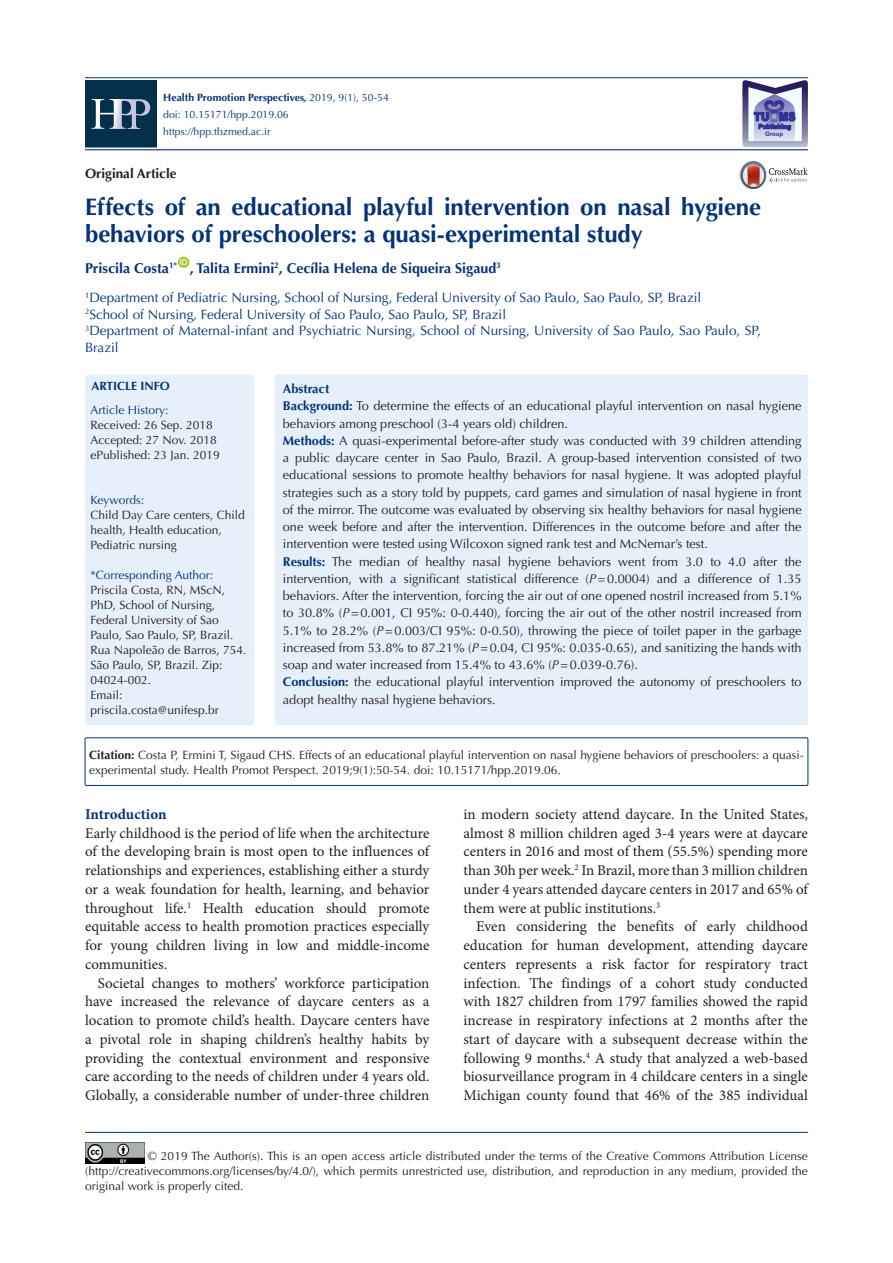
<style>
.page{position:relative;width:893px;height:1263px;background:#fff}
.page>*{position:absolute;margin:0;border:0;box-sizing:border-box;transform-origin:0 0}
.t1{font:700 24px/27px "Optima LT Std";letter-spacing:-.005em;color:#053278}
.t2{font:15px/18.8px "Minion Pro";color:#231f20;text-align:justify}
.t3{font:700 15px "Minion Pro";letter-spacing:-.005em;color:#053278}
.t4{font:700 14.25px "Optima LT Std";color:#053278}
.t5{font:13.5px/16.5px "Optima LT Std";color:#053278}
.t6{font:700 13.5px "Optima LT Std";color:#231f20}
.t7{font:12.75px/17.2px "Optima LT Std";color:#231f20}
.t8{font:700 12.75px "Optima LT Std";color:#053278}
.corresponding{font:12px/15px "Optima LT Std";color:#231f20}
.t9{font:12px "Optima LT Std";color:#053278}
.t10{font:700 12px "Optima LT Std";color:#053278}
.t11{font:900 12px "Arial";color:#2e3092;scale:.82 1}
.t12{font:10.5px "Optima LT Std";color:#053278}
.t13{font:700 10.5px "Optima LT Std";color:#053278}
.t14{font:7.8px "Arial";color:#fff}
.t15{font:700 6px "Arial";color:#2e3092}
.s1{font-style:italic}
.s2{font-weight:400}
.s3{font-weight:700;color:#053278}
.s4{font-weight:700}
</style>
<div class="page">
<hr style="left:85px;top:149px;width:723px;height:1px;background:#053278">
<hr style="left:85px;top:77px;width:723px;height:1px;background:#053278">
<hr style="left:85px;top:1132px;width:723px;height:1px;background:#053278">
<div style="left:178px;top:257px;width:12px;height:11px;background:#a6ce39;border-radius:50%"></div>
<img style="left:85px;top:1143px;width:59px;height:20px">
<img style="left:739px;top:169px;width:2px;height:13px">
<svg style="left:741px;top:161px;width:67px;height:28px"></svg>
<svg style="left:742px;top:80px;width:66px;height:67px"></svg>
<div style="left:275px;top:375px;width:533px;height:350px;background:#e6f0fa"></div>
<div style="left:85px;top:375px;width:169px;height:350px;background:#e6f0fa;border-radius:3px"></div>
<div style="left:85px;top:738px;width:723px;height:47px;border:1px solid #053278"></div>
<div style="left:85px;top:80px;width:71px;height:67px;background:#05304c"></div>
<svg style="left:92px;top:97px;width:20px;height:32px"></svg>
<svg style="left:112px;top:97px;width:16px;height:32px"></svg>
<svg style="left:128px;top:97px;width:24px;height:33px"></svg>
<p class="t13" style="left:163px;top:91px;width:227px">Health Promotion Perspectives<span class="s1">,</span> <span class="s2">2019, 9(1), 50-54</span></p>
<p class="t12" style="left:163px;top:108px;width:127px">doi: 10.15171/hpp.2019.06</p>
<p class="t12" style="left:163px;top:125px;width:109px">https://hpp.tbzmed.ac.ir</p>
<p class="t6" style="left:85px;top:165px;width:93px">Original Article</p>
<p class="t11" style="left:754px;top:108px;width:52px">TU MS</p>
<p class="t15" style="left:765px;top:129px;width:20px">Group</p>
<p class="t1" style="left:85px;top:194px;width:678px">Effects of an educational playful intervention on nasal hygiene behaviors of preschoolers: a quasi-experimental study</p>
<p class="t4" style="left:85px;top:260px;width:94px">Priscila Costa<sup>1*</sup></p>
<p class="t14" style="left:180px;top:257px;width:9px">ID</p>
<p class="t4" style="left:190px;top:260px;width:312px">, Talita Ermini<sup>2</sup>, Cecília Helena de Siqueira Sigaud<sup>3</sup></p>
<p class="t5" style="left:85px;top:290px;width:618px"><sup>1</sup>Department of Pediatric Nursing, School of Nursing, Federal University of Sao Paulo, Sao Paulo, SP, Brazil</p>
<p class="t5" style="left:85px;top:306px;width:422px"><sup>2</sup>School of Nursing, Federal University of Sao Paulo, Sao Paulo, SP, Brazil</p>
<p class="t5" style="left:85px;top:323px;width:677px"><sup>3</sup>Department of Maternal-infant and Psychiatric Nursing, School of Nursing, University of Sao Paulo, Sao Paulo, SP,<br>Brazil</p>
<p class="t10" style="left:91px;top:379px;width:80px">ARTICLE INFO</p>
<p class="t9" style="left:91px;top:403px;width:80px">Article History:</p>
<p class="corresponding" style="left:91px;top:417px;width:124px">Received: 26 Sep. 2018</p>
<p class="corresponding" style="left:91px;top:432px;width:128px">Accepted: 27 Nov. 2018</p>
<p class="corresponding" style="left:91px;top:447px;width:131px">ePublished: 23 Jan. 2019</p>
<p class="t9" style="left:91px;top:493px;width:55px">Keywords:</p>
<p class="corresponding" style="left:91px;top:507px;width:156px">Child Day Care centers, Child health, Health education,<br>Pediatric nursing</p>
<p class="t9" style="left:91px;top:568px;width:124px">*Corresponding Author:</p>
<p class="corresponding" style="left:91px;top:582px;width:144px">Priscila Costa, RN, MScN,<br>PhD, School of Nursing,<br>Federal University of Sao<br>Paulo, Sao Paulo, SP, Brazil.</p>
<p class="corresponding" style="left:91px;top:642px;width:158px">Rua Napoleão de Barros, 754.<br>São Paulo, SP, Brazil. Zip:<br>04024-002.</p>
<p class="corresponding" style="left:91px;top:687px;width:34px">Email:</p>
<p class="corresponding" style="left:91px;top:702px;width:130px">priscila.costa@unifesp.br</p>
<p class="t8" style="left:283px;top:381px;width:48px">Abstract</p>
<p class="t7" style="left:283px;top:398px;width:520px"><span class="s3">Background:</span> To determine the effects of an educational playful intervention on nasal hygiene behaviors among preschool (3-4 years old) children.</p>
<p class="t7" style="left:283px;top:432px;width:520px;text-align:justify"><span class="s3">Methods:</span> A quasi-experimental before-after study was conducted with 39 children attending a public daycare center in Sao Paulo, Brazil. A group-based intervention consisted of two educational sessions to promote healthy behaviors for nasal hygiene. It was adopted playful strategies such as a story told by puppets, card games and simulation of nasal hygiene in front of the mirror. The outcome was evaluated by observing six healthy behaviors for nasal hygiene one week before and after the intervention. Differences in the outcome before and after the intervention were tested using Wilcoxon signed rank test and McNemar’s test.</p>
<p class="t7" style="left:283px;top:553px;width:520px;text-align:justify"><span class="s3">Results:</span> The median of healthy nasal hygiene behaviors went from 3.0 to 4.0 after the intervention, with a significant statistical difference (<span class="s1">P</span>=0.0004) and a difference of 1.35 behaviors. After the intervention, forcing the air out of one opened nostril increased from 5.1% to 30.8% (<span class="s1">P</span>=0.001, CI 95%: 0-0.440), forcing the air out of the other nostril increased from 5.1% to 28.2% (<span class="s1">P</span>=0.003/CI 95%: 0-0.50), throwing the piece of toilet paper in the garbage increased from 53.8% to 87.21% (<span class="s1">P</span>=0.04, CI 95%: 0.035-0.65), and sanitizing the hands with soap and water increased from 15.4% to 43.6% (<span class="s1">P</span>=0.039-0.76).</p>
<p class="t7" style="left:283px;top:674px;width:520px"><span class="s3">Conclusion:</span> the educational playful intervention improved the autonomy of preschoolers to adopt healthy nasal hygiene behaviors.</p>
<p class="corresponding" style="left:89px;top:747px;width:716px"><span class="s4">Citation:</span> Costa P, Ermini T, Sigaud CHS. Effects of an educational playful intervention on nasal hygiene behaviors of preschoolers: a quasi&shy;experimental study. Health Promot Perspect. 2019;9(1):50-54. doi: 10.15171/hpp.2019.06.</p>
<p class="t3" style="left:85px;top:803px;width:83px">Introduction</p>
<p class="t2" style="left:85px;top:823px;width:346px">Early childhood is the period of life when the architecture of the developing brain is most open to the influences of relationships and experiences, establishing either a sturdy or a weak foundation for health, learning, and behavior throughout life.<sup>1</sup> Health education should promote equitable access to health promotion practices especially for young children living in low and middle-income communities.</p>
<p class="t2" style="left:85px;top:973px;width:346px;text-indent:13px">Societal changes to mothers’ workforce participation have increased the relevance of daycare centers as a location to promote child’s health. Daycare centers have a pivotal role in shaping children’s healthy habits by providing the contextual environment and responsive care according to the needs of children under 4 years old.<br>Globally, a considerable number of under-three children</p>
<p class="t2" style="left:463px;top:805px;width:346px">in modern society attend daycare. In the United States, almost 8 million children aged 3-4 years were at daycare centers in 2016 and most of them (55.5%) spending more than 30h per week.<sup>2</sup> In Brazil, more than 3 million children under 4 years attended daycare centers in 2017 and 65% of them were at public institutions.<sup>3</sup></p>
<p class="t2" style="left:463px;top:917px;width:346px;text-indent:13px">Even considering the benefits of early childhood education for human development, attending daycare centers represents a risk factor for respiratory tract infection. The findings of a cohort study conducted with 1827 children from 1797 families showed the rapid increase in respiratory infections at 2 months after the start of daycare with a subsequent decrease within the following 9 months.<sup>4</sup> A study that analyzed a web-based biosurveillance program in 4 childcare centers in a single Michigan county found that 46% of the 385 individual</p>
<p class="corresponding" style="left:85px;top:1149px;width:724px;text-align:justify;text-indent:63px">© 2019 The Author(s). This is an open access article distributed under the terms of the Creative Commons Attribution License (http://creativecommons.org/licenses/by/4.0/), which permits unrestricted use, distribution, and reproduction in any medium, provided the original work is properly cited.</p>
</div>
